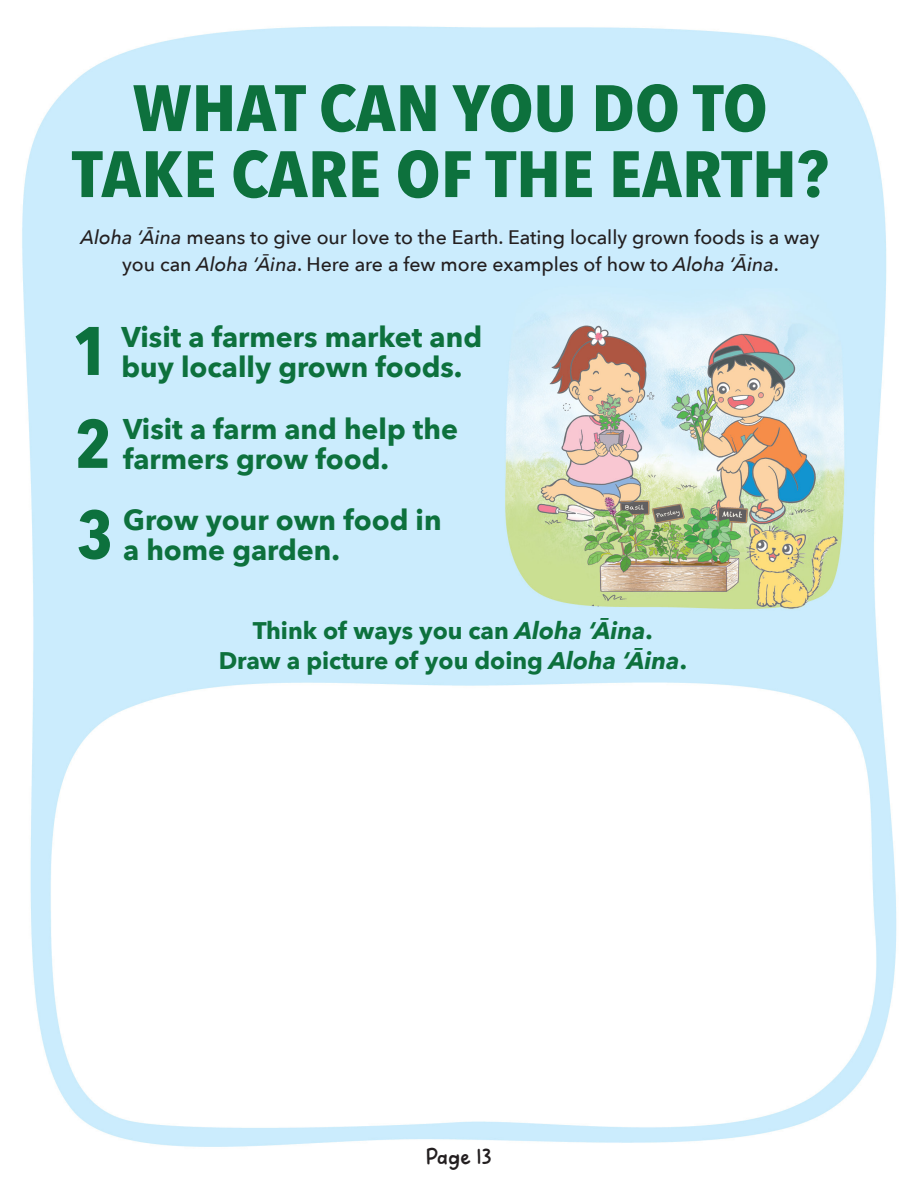
<style>
.page{position:relative;width:918px;height:1188px;background:#fff}
.page>*{position:absolute;margin:0;border:0;box-sizing:border-box;transform-origin:0 0}
.t1{font:700 67.8px/92.8px "Avenir Next Condensed";color:#0d713d}
.t2{font:700 64.65px/66px "Avenir Next Condensed";color:#0d713d;text-align:center;scale:1.14 1}
.t3{font:700 28.5px/30px "Avenir Next";color:#0d713d}
.t4{font:700 24px/30px "Avenir Next";color:#0d713d;text-align:center}
.t5{font:21px "Jojoba";color:#231f20}
.t6{font:500 19.5px/27px "Avenir Next";color:#231f20;text-align:center}
.s1{font-style:italic}
</style>
<div class="page">
<img style="left:22px;top:26px;width:875px;height:1121px">
<h2 class="t2" style="left:72px;top:75px;width:665px">WHAT CAN YOU DO TO<br>TAKE CARE OF THE EARTH?</h2>
<p class="t6" style="left:81px;top:223px;width:740px"><span class="s1">Aloha ‘Āina</span> means to give our love to the Earth. Eating locally grown foods is a way you can <span class="s1">Aloha ‘Āina</span>. Here are a few more examples of how to <span class="s1">Aloha ‘Āina</span>.</p>
<h1 class="t1" style="left:72px;top:304px;width:41px">1<br>2</h1>
<h3 class="t3" style="left:122px;top:322px;width:362px">Visit a farmers market and buy locally grown foods.</h3>
<h3 class="t3" style="left:123px;top:414px;width:337px">Visit a farm and help the farmers grow food.</h3>
<h1 class="t1" style="left:77px;top:488px;width:38px">3</h1>
<h3 class="t3" style="left:123px;top:504px;width:320px">Grow your own food in</h3>
<h3 class="t3" style="left:123px;top:534px;width:218px">a home garden.</h3>
<p class="t4" style="left:219px;top:615px;width:470px">Think of ways you can <span class="s1">Aloha ‘Āina</span>.<br>Draw a picture of you doing <span class="s1">Aloha ‘Āina</span>.</p>
<p class="t5" style="left:426px;top:1146px;width:67px">Page 13</p>
</div>
